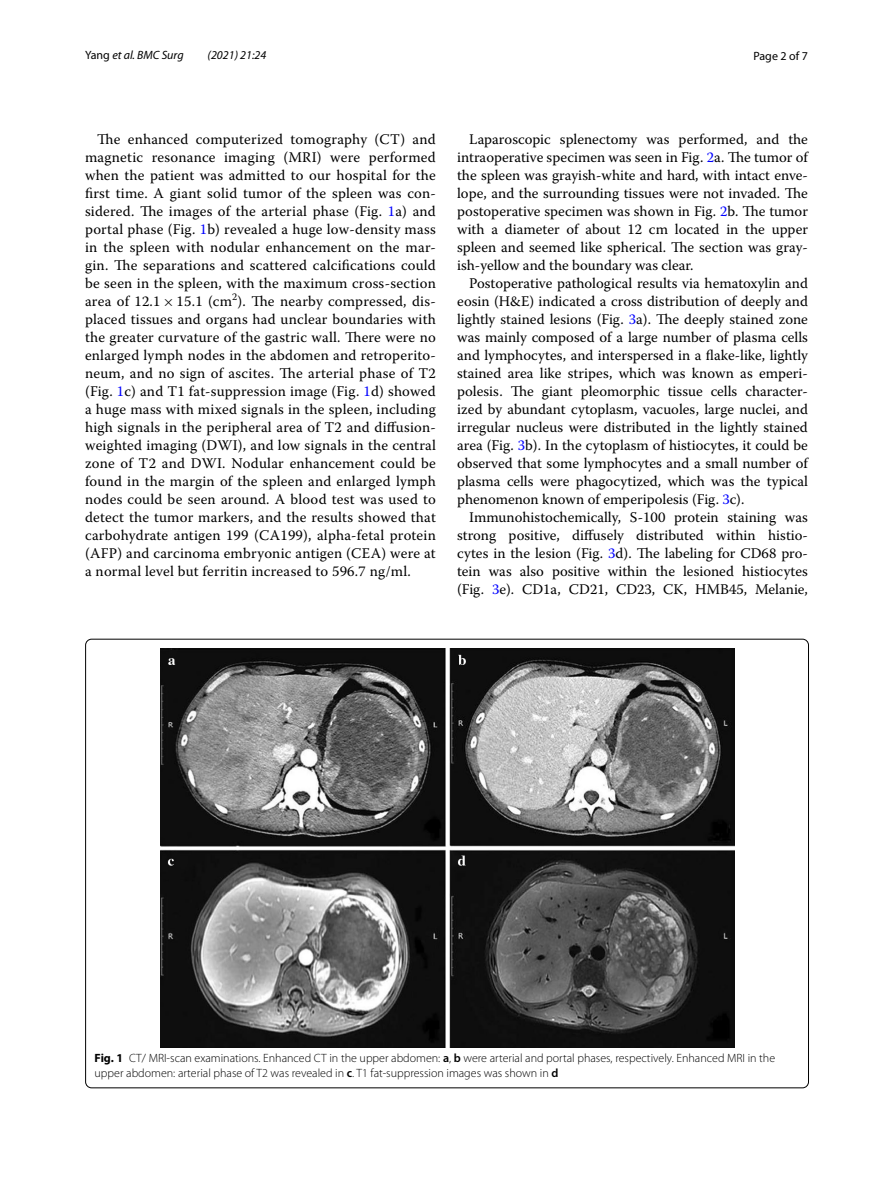
<style>
.page{position:relative;width:893px;height:1187px;background:#fff}
.page>*{position:absolute;margin:0;border:0;box-sizing:border-box;transform-origin:0 0}
.t1{font:14.7px/18px "Warnock Pro";color:#000;text-align:justify}
.t2{font:300 12px/15px "Myriad Pro";color:#000}
.t3{font:italic 12px "Myriad Pro";color:#000}
.t4{font:12px "Myriad Pro";color:#000}
.s1{font-style:normal}
.s2{color:#00f}
.s3{font-family:"MTSY"}
.s4{font-weight:700}
.s5{font-weight:600}
</style>
<div class="page">
<img style="left:160px;top:648px;width:574px;height:399px">
<p class="t3" style="left:85px;top:48px;width:100px"><span class="s1">Yang</span> et al. BMC Surg</p>
<p class="t3" style="left:208px;top:48px;width:60px">(2021) 21:24</p>
<p class="t4" style="left:753px;top:48px;width:56px">Page 2 of 7</p>
<p class="t1" style="left:85px;top:130px;width:352px;text-indent:12px">The enhanced computerized tomography (CT) and magnetic resonance imaging (MRI) were performed when the patient was admitted to our hospital for the first time. A giant solid tumor of the spleen was con&shy;sidered. The images of the arterial phase (Fig. <span class="s2">1</span>a) and portal phase (Fig. <span class="s2">1</span>b) revealed a huge low-density mass in the spleen with nodular enhancement on the mar&shy;gin. The separations and scattered calcifications could be seen in the spleen, with the maximum cross-section area of 12.1<span class="s3">×</span>15.1 (cm<sup>2</sup>). The nearby compressed, dis&shy;placed tissues and organs had unclear boundaries with the greater curvature of the gastric wall. There were no enlarged lymph nodes in the abdomen and retroperito&shy;neum, and no sign of ascites. The arterial phase of T2 (Fig. <span class="s2">1</span>c) and T1 fat-suppression image (Fig. <span class="s2">1</span>d) showed a huge mass with mixed signals in the spleen, including high signals in the peripheral area of T2 and diffusion&shy;weighted imaging (DWI), and low signals in the central zone of T2 and DWI. Nodular enhancement could be found in the margin of the spleen and enlarged lymph nodes could be seen around. A blood test was used to detect the tumor markers, and the results showed that carbohydrate antigen 199 (CA199), alpha-fetal protein (AFP) and carcinoma embryonic antigen (CEA) were at a normal level but ferritin increased to 596.7 ng/ml.</p>
<p class="t1" style="left:457px;top:130px;width:352px;text-indent:12px">Laparoscopic splenectomy was performed, and the intraoperative specimen was seen in Fig. <span class="s2">2</span>a. The tumor of the spleen was grayish-white and hard, with intact enve&shy;lope, and the surrounding tissues were not invaded. The postoperative specimen was shown in Fig. <span class="s2">2</span>b. The tumor with a diameter of about 12 cm located in the upper spleen and seemed like spherical. The section was gray&shy;ish-yellow and the boundary was clear.</p>
<p class="t1" style="left:457px;top:274px;width:352px;text-indent:12px">Postoperative pathological results via hematoxylin and eosin (H&amp;E) indicated a cross distribution of deeply and lightly stained lesions (Fig. <span class="s2">3</span>a). The deeply stained zone was mainly composed of a large number of plasma cells and lymphocytes, and interspersed in a flake-like, lightly stained area like stripes, which was known as emperi&shy;polesis. The giant pleomorphic tissue cells character&shy;ized by abundant cytoplasm, vacuoles, large nuclei, and irregular nucleus were distributed in the lightly stained area (Fig. <span class="s2">3</span>b). In the cytoplasm of histiocytes, it could be observed that some lymphocytes and a small number of plasma cells were phagocytized, which was the typical phenomenon known of emperipolesis (Fig. <span class="s2">3</span>c).</p>
<p class="t1" style="left:457px;top:508px;width:352px;text-indent:12px">Immunohistochemically, S‑100 protein staining was strong positive, diffusely distributed within histio&shy;cytes in the lesion (Fig. <span class="s2">3</span>d). The labeling for CD68 pro&shy;tein was also positive within the lesioned histiocytes (Fig. <span class="s2">3</span>e). CD1a, CD21, CD23, CK, HMB45, Melanie,</p>
<p class="t2" style="left:95px;top:1051px;width:682px"><span class="s4">Fig. 1</span> CT/ MRI-scan examinations. Enhanced CT in the upper abdomen: <span class="s5">a</span>, <span class="s5">b</span> were arterial and portal phases, respectively. Enhanced MRI in the upper abdomen: arterial phase of T2 was revealed in <span class="s5">c</span>. T1 fat-suppression images was shown in <span class="s5">d</span></p>
</div>
